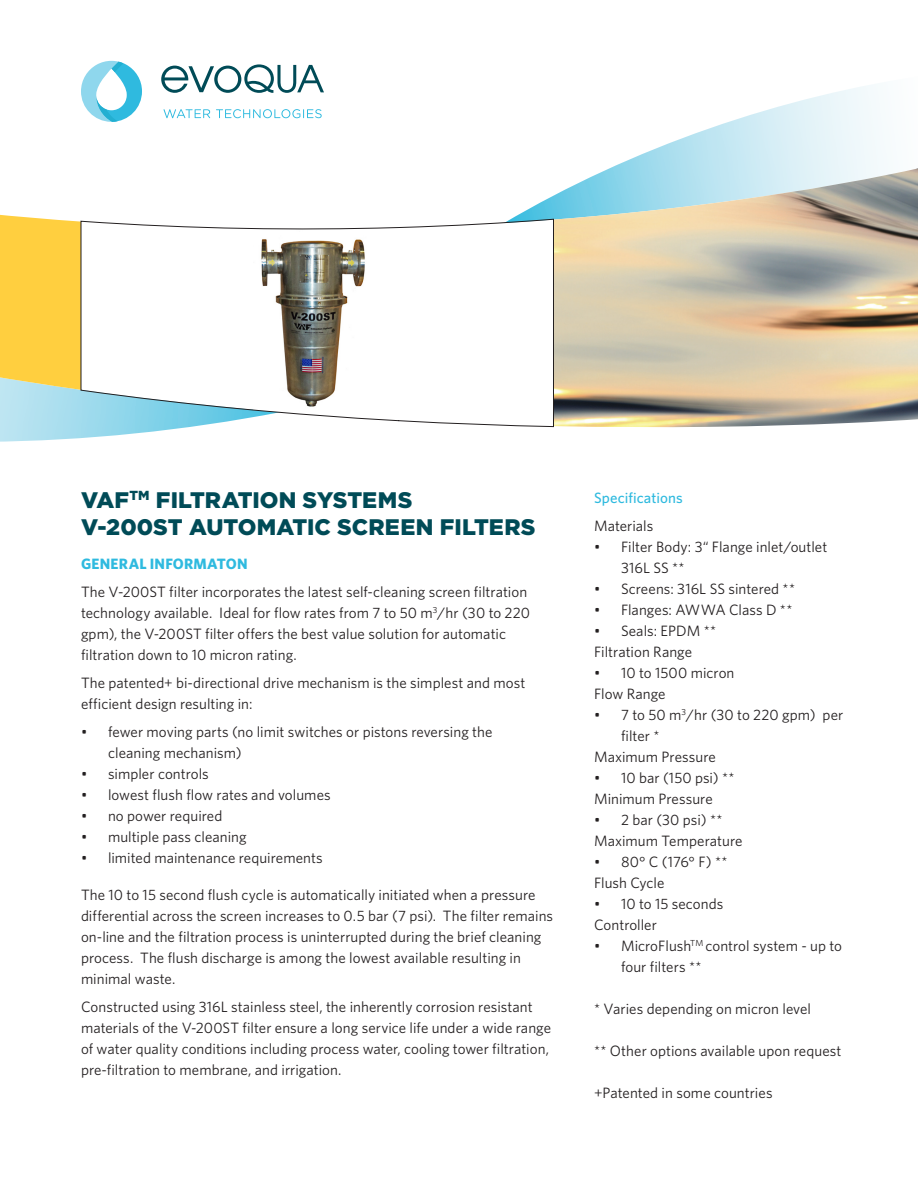
<style>
.page{position:relative;width:918px;height:1188px;background:#fff}
.page>*{position:absolute;margin:0;border:0;box-sizing:border-box;transform-origin:0 0}
.Headline{font:900 22.5px "Gotham";color:#004b57}
.Body{font:15px/21px "Whitney";letter-spacing:.005em;color:#231f20}
.Bullets{font:15px "Whitney";letter-spacing:.005em;color:#231f20}
.Subhead{font:700 15px "Whitney";letter-spacing:.015em;color:#2fbadf}
.Secondary_Subhead{font:500 15px "Whitney";letter-spacing:.005em;color:#2fbadf}
</style>
<div class="page">
<svg style="left:511px;top:85px;width:374px;height:134px"></svg>
<svg style="left:0;top:214px;width:189px;height:228px;background:#e9d77e"></svg>
<img style="left:554px;top:168px;width:364px;height:259px">
<svg style="left:81px;top:219px;width:473px;height:208px"></svg>
<svg style="left:161px;top:64px;width:163px;height:29px"></svg>
<svg style="left:164px;top:109px;width:46px;height:9px"></svg>
<svg style="left:216px;top:109px;width:106px;height:9px"></svg>
<svg style="left:81px;top:61px;width:61px;height:61px"></svg>
<p class="Headline" style="left:81px;top:484px;width:333px">VAF<sup>TM</sup> FILTRATION SYSTEMS</p>
<p class="Headline" style="left:81px;top:511px;width:456px">V-200ST AUTOMATIC SCREEN FILTERS</p>
<p class="Subhead" style="left:81px;top:554px;width:168px">GENERAL INFORMATON</p>
<p class="Body" style="left:81px;top:581px;width:451px">The V-200ST filter incorporates the latest self-cleaning screen filtration technology available. Ideal for flow rates from 7 to 50 m<sup>3</sup>/hr (30 to 220 gpm), the V-200ST filter offers the best value solution for automatic filtration down to 10 micron rating.</p>
<p class="Body" style="left:81px;top:672px;width:446px">The patented+ bi-directional drive mechanism is the simplest and most efficient design resulting in:</p>
<p class="Body" style="left:81px;top:720px;width:413px">• fewer moving parts (no limit switches or pistons reversing the</p>
<p class="Body" style="left:108px;top:741px;width:135px">cleaning mechanism)</p>
<p class="Body" style="left:81px;top:762px;width:129px">• simpler controls</p>
<p class="Body" style="left:81px;top:783px;width:251px">• lowest flush flow rates and volumes</p>
<p class="Body" style="left:81px;top:804px;width:143px">• no power required</p>
<p class="Body" style="left:81px;top:825px;width:167px">• multiple pass cleaning</p>
<p class="Body" style="left:81px;top:846px;width:243px">• limited maintenance requirements</p>
<p class="Body" style="left:81px;top:884px;width:474px">The 10 to 15 second flush cycle is automatically initiated when a pressure differential across the screen increases to 0.5 bar (7 psi). The filter remains on-line and the filtration process is uninterrupted during the brief cleaning process. The flush discharge is among the lowest available resulting in minimal waste.</p>
<p class="Body" style="left:81px;top:996px;width:472px">Constructed using 316L stainless steel, the inherently corrosion resistant materials of the V-200ST filter ensure a long service life under a wide range of water quality conditions including process water, cooling tower filtration, pre-filtration to membrane, and irrigation.</p>
<p class="Secondary_Subhead" style="left:594px;top:488px;width:90px">Specifications</p>
<p class="Bullets" style="left:594px;top:516px;width:61px">Materials</p>
<p class="Body" style="left:621px;top:536px;width:208px;text-indent:-27px">• Filter Body: 3“ Flange inlet/outlet<br>316L SS **</p>
<p class="Body" style="left:594px;top:578px;width:203px">• Screens: 316L SS sintered **</p>
<p class="Body" style="left:594px;top:599px;width:200px">• Flanges: AWWA Class D **</p>
<p class="Body" style="left:594px;top:620px;width:124px">• Seals: EPDM **</p>
<p class="Bullets" style="left:594px;top:642px;width:100px">Filtration Range</p>
<p class="Body" style="left:594px;top:662px;width:142px">• 10 to 1500 micron</p>
<p class="Bullets" style="left:594px;top:684px;width:73px">Flow Range</p>
<p class="Body" style="left:621px;top:704px;width:224px;text-indent:-27px">• 7 to 50 m<sup>3</sup>/hr (30 to 220 gpm) per filter *</p>
<p class="Bullets" style="left:594px;top:747px;width:123px">Maximum Pressure</p>
<p class="Body" style="left:594px;top:767px;width:142px">• 10 bar (150 psi) **</p>
<p class="Bullets" style="left:594px;top:789px;width:120px">Minimum Pressure</p>
<p class="Body" style="left:594px;top:809px;width:130px">• 2 bar (30 psi) **</p>
<p class="Bullets" style="left:594px;top:831px;width:150px">Maximum Temperature</p>
<p class="Body" style="left:594px;top:851px;width:135px">• 80° C (176° F) **</p>
<p class="Bullets" style="left:594px;top:873px;width:72px">Flush Cycle</p>
<p class="Body" style="left:594px;top:893px;width:131px">• 10 to 15 seconds</p>
<p class="Bullets" style="left:594px;top:915px;width:64px">Controller</p>
<p class="Body" style="left:621px;top:935px;width:223px;text-indent:-27px">• MicroFlush<sup>TM</sup> control system - up to four filters **</p>
<p class="Bullets" style="left:594px;top:999px;width:219px">* Varies depending on micron level</p>
<p class="Bullets" style="left:594px;top:1041px;width:249px">** Other options available upon request</p>
<p class="Bullets" style="left:594px;top:1083px;width:180px">+Patented in some countries</p>
</div>
